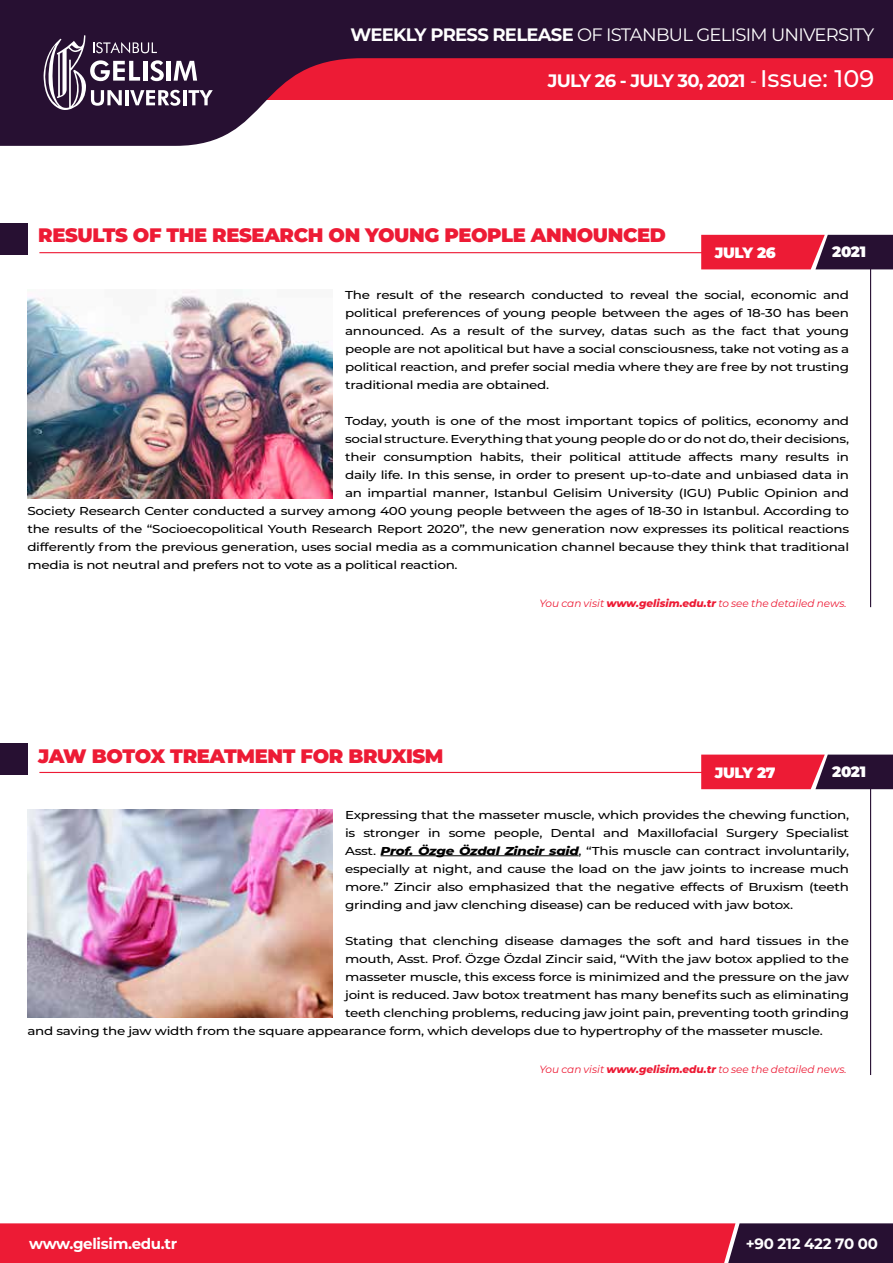
<style>
.page{position:relative;width:893px;height:1263px;background:#fff}
.page>*{position:absolute;margin:0;border:0;box-sizing:border-box;transform-origin:0 0}
.t1{font:900 19.5px "Montserrat";letter-spacing:-.02em;color:#ed1b35}
.t2{font:18px "Montserrat";letter-spacing:-.04em;color:#fff}
.t3{font:700 18px "Montserrat";letter-spacing:-.04em;color:#fff}
.t4{font:700 15px "Montserrat";letter-spacing:-.02em;color:#fff}
.t5{font:900 15px "Montserrat";letter-spacing:-.02em;color:#fff}
.t6{font:500 11.55px/18px "Montserrat";letter-spacing:-.02em;color:#000;text-align:justify;scale:1.18 1}
.t7{font:italic 10.5px "Montserrat";color:#ed1b35}
.s1{font-weight:700}
.s2{font-weight:400}
.s3{font-weight:500;font-size:24px}
.s4{font-weight:800}
.s5{font-weight:800;font-style:italic}
</style>
<div class="page">
<svg style="left:0;top:0;width:893px;height:146px;fill:#271032"></svg>
<svg style="left:0;top:1223px;width:893px;height:40px;background:#ca1c37"></svg>
<svg style="left:40px;top:35px;width:173px;height:76px"></svg>
<div style="left:0;top:223px;width:28px;height:32px;background:#271032"></div>
<img style="left:27px;top:289px;width:305px;height:209px">
<hr style="left:39px;top:252px;width:681px;height:1px;background:#ed1b35">
<svg style="left:701px;top:235px;width:192px;height:34px;background:#a41b38"></svg>
<hr style="left:870px;top:252px;width:1px;height:355px;background:#271032">
<div style="left:0;top:743px;width:28px;height:31px;background:#271032"></div>
<hr style="left:381px;top:855px;width:198px;height:1px;background:#000">
<img style="left:27px;top:809px;width:305px;height:209px">
<hr style="left:39px;top:772px;width:681px;height:1px;background:#ed1b35">
<svg style="left:701px;top:755px;width:192px;height:34px;background:#a41b38"></svg>
<hr style="left:870px;top:772px;width:1px;height:303px;background:#271032">
<h2 class="t2" style="left:350px;top:22px;width:525px"><span class="s1">WEEKLY PRESS RELEASE</span> OF ISTANBUL GELISIM UNIVERSITY</h2>
<h2 class="t3" style="left:548px;top:67px;width:328px">JULY 26 - JULY 30, 2021 <span class="s2">-</span> <span class="s3">Issue: 109</span></h2>
<h1 class="t1" style="left:38px;top:220px;width:629px">RESULTS OF THE RESEARCH ON YOUNG PEOPLE ANNOUNCED</h1>
<p class="t5" style="left:715px;top:242px;width:62px">JULY 26</p>
<p class="t5" style="left:832px;top:240px;width:35px">2021</p>
<p class="t6" style="left:345px;top:285px;width:429px">The result of the research conducted to reveal the social, economic and political preferences of young people between the ages of 18-30 has been announced. As a result of the survey, datas such as the fact that young people are not apolitical but have a social consciousness, take not voting as a political reaction, and prefer social media where they are free by not trusting traditional media are obtained.</p>
<p class="t6" style="left:345px;top:411px;width:429px">Today, youth is one of the most important topics of politics, economy and</p>
<p class="t6" style="left:345px;top:429px;width:429px">social structure. Everything that young people do or do not do, their decisions,</p>
<p class="t6" style="left:345px;top:447px;width:429px">their consumption habits, their political attitude affects many results in</p>
<p class="t6" style="left:345px;top:465px;width:429px">daily life. In this sense, in order to present up-to-date and unbiased data in</p>
<p class="t6" style="left:345px;top:483px;width:429px">an impartial manner, Istanbul Gelisim University (IGU) Public Opinion and</p>
<p class="t6" style="left:27px;top:501px;width:698px">Society Research Center conducted a survey among 400 young people between the ages of 18-30 in Istanbul. According to</p>
<p class="t6" style="left:27px;top:519px;width:698px">the results of the “Socioecopolitical Youth Research Report 2020”, the new generation now expresses its political reactions</p>
<p class="t6" style="left:27px;top:537px;width:698px">differently from the previous generation, uses social media as a communication channel because they think that traditional</p>
<p class="t6" style="left:27px;top:555px;width:366px">media is not neutral and prefers not to vote as a political reaction.</p>
<h1 class="t1" style="left:38px;top:742px;width:407px">JAW BOTOX TREATMENT FOR BRUXISM</h1>
<p class="t7" style="left:540px;top:596px;width:309px">You can visit <span class="s4">www.gelisim.edu.tr</span> to see the detailed news.</p>
<p class="t5" style="left:715px;top:761px;width:62px">JULY 27</p>
<p class="t5" style="left:832px;top:760px;width:35px">2021</p>
<p class="t6" style="left:345px;top:805px;width:429px">Expressing that the masseter muscle, which provides the chewing function, is stronger in some people, Dental and Maxillofacial Surgery Specialist Asst. <span class="s5">Prof. Özge Özdal Zincir said</span>, “This muscle can contract involuntarily, especially at night, and cause the load on the jaw joints to increase much more.” Zincir also emphasized that the negative effects of Bruxism (teeth grinding and jaw clenching disease) can be reduced with jaw botox.</p>
<p class="t6" style="left:345px;top:931px;width:429px">Stating that clenching disease damages the soft and hard tissues in the</p>
<p class="t6" style="left:345px;top:949px;width:429px">mouth, Asst. Prof. Özge Özdal Zincir said, “With the jaw botox applied to the</p>
<p class="t6" style="left:345px;top:967px;width:429px">masseter muscle, this excess force is minimized and the pressure on the jaw</p>
<p class="t6" style="left:345px;top:985px;width:429px">joint is reduced. Jaw botox treatment has many benefits such as eliminating</p>
<p class="t6" style="left:345px;top:1003px;width:429px">teeth clenching problems, reducing jaw joint pain, preventing tooth grinding</p>
<p class="t6" style="left:27px;top:1021px;width:676px">and saving the jaw width from the square appearance form, which develops due to hypertrophy of the masseter muscle.</p>
<p class="t7" style="left:540px;top:1062px;width:309px">You can visit <span class="s4">www.gelisim.edu.tr</span> to see the detailed news.</p>
<p class="t4" style="left:29px;top:1233px;width:150px">www.gelisim.edu.tr</p>
<p class="t4" style="left:746px;top:1233px;width:134px">+90 212 422 70 00</p>
</div>
